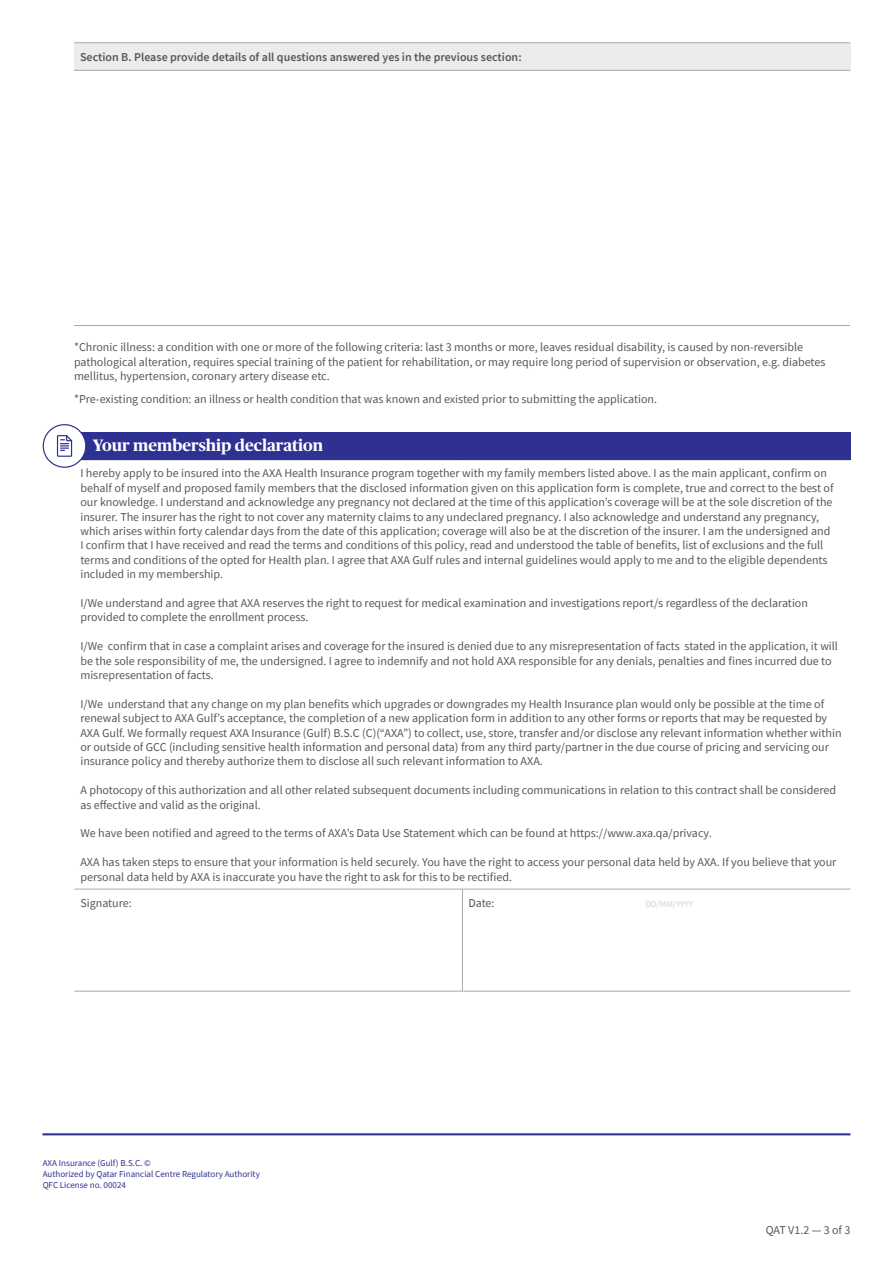
<style>
.page{position:relative;width:893px;height:1263px;background:#fff}
.page>*{position:absolute;margin:0;border:0;box-sizing:border-box;transform-origin:0 0}
.t1{font:700 16.5px "Publico Headline";color:#fff}
.Table_text{font:12px/14.4px "Source Sans Pro";color:#57585a}
.Table_text-2{font:600 12px "Source Sans Pro";color:#57585a}
.t2{font:9px "Source Sans Pro";color:#2e3092}
.Table_text-3{font:9px "Source Sans Pro";color:#d1d2d4}
</style>
<div class="page">
<div style="left:74px;top:43px;width:776px;height:27px;background:#ececee"></div>
<hr style="left:74px;top:42px;width:776px;height:1px;background:#a8a9ad">
<hr style="left:74px;top:70px;width:776px;height:1px;background:#a8a9ad">
<hr style="left:74px;top:325px;width:776px;height:1px;background:#a8a9ad">
<hr style="left:74px;top:460px;width:388px;height:1px;background:#a8a9ad">
<hr style="left:462px;top:460px;width:388px;height:1px;background:#a8a9ad">
<hr style="left:462px;top:889px;width:388px;height:1px;background:#a8a9ad">
<hr style="left:74px;top:889px;width:388px;height:1px;background:#a8a9ad">
<hr style="left:462px;top:889px;width:1px;height:102px;background:#a8a9ad">
<hr style="left:74px;top:991px;width:388px;height:1px;background:#a8a9ad">
<hr style="left:462px;top:991px;width:388px;height:1px;background:#a8a9ad">
<div style="left:74px;top:432px;width:776px;height:28px;background:#2e3092"></div>
<div style="left:43px;top:425px;width:43px;height:42px;background:#fff;border-radius:50%"></div>
<svg style="left:56px;top:435px;width:17px;height:22px"></svg>
<div style="left:43px;top:424px;width:43px;height:44px;border:1px solid #2e3092;border-radius:50%"></div>
<hr style="left:43px;top:1133px;width:807px;height:2px;background:#2e3092">
<p class="Table_text-2" style="left:80px;top:49px;width:443px">Section .B Please provide details of all questions answered yes in the previous section:</p>
<p class="Table_text" style="left:74px;top:340px;width:753px">*Chronic illness a: condition with one or more of the following criteria: last 3 months or more, leaves residual disability is, caused by non-reversible pathological alteration, requires special training of the patient for rehabilitation, or may require long period of supervision or observation .g.e, diabetes mellitus, hypertension, coronary artery disease etc.</p>
<p class="Table_text" style="left:74px;top:392px;width:585px">*Pre-existing condition: an illness or health condition that was known and existed prior to submitting the application.</p>
<p class="t1" style="left:93px;top:434px;width:232px">Your membership declaration</p>
<p class="Table_text" style="left:80px;top:466px;width:755px">I hereby apply to be insured into the AXA Health Insurance program together with my family members listed above I. as the main applicant, confirm on behalf of myself and proposed family members that the disclosed information given on this application form is complete, true and correct to the best of our knowledge I. understand and acknowledge any pregnancy not declared at the time of this application s’ coverage will be at the sole discretion of the insurer. The insurer has the right to not cover any maternity claims to any undeclared pregnancy I. also acknowledge and understand any pregnancy, which arises within forty calendar days from the date of this application; coverage will also be at the discretion of the insurer I. am the undersigned and I confirm that I have received and read the terms and conditions of this policy, read and understood the table of benefits, list of exclusions and the full terms and conditions of the opted for Health plan I. agree that AXA Gulf rules and internal guidelines would apply to me and to the eligible dependents included in my membership.</p>
<p class="Table_text" style="left:80px;top:596px;width:729px">/I We understand and agree that AXA reserves the right to request for medical examination and investigations report s/ regardless of the declaration provided to complete the enrollment process.</p>
<p class="Table_text" style="left:80px;top:639px;width:759px">/I We confirm that in case a complaint arises and coverage for the insured is denied due to any misrepresentation of facts stated in the application, it will be the sole responsibility of me, the undersigned I. agree to indemnify and not hold AXA responsible for any denials, penalties and fines incurred due to misrepresentation of facts.</p>
<p class="Table_text" style="left:80px;top:696px;width:763px">/I We understand that any change on my plan benefits which upgrades or downgrades my Health Insurance plan would only be possible at the time of renewal subject to AXA Gulf s’ acceptance, the completion of a new application form in addition to any other forms or reports that may be requested by AXA Gulf. We formally request AXA Insurance (Gulf C.S.B) C( )(“AXA”) to collect, use, store, transfer and/or disclose any relevant information whether within or outside of GCC (including sensitive health information and personal data) from any third party/partner in the due course of pricing and servicing our insurance policy and thereby authorize them to disclose all such relevant information to AXA.</p>
<p class="Table_text" style="left:80px;top:783px;width:757px">A photocopy of this authorization and all other related subsequent documents including communications in relation to this contract shall be considered as effective and valid as the original.</p>
<p class="Table_text" style="left:80px;top:826px;width:633px">We have been notified and agreed to the terms of AXA s’ Data Use Statement which can be found at https://www.axa.qa/privacy.</p>
<p class="Table_text" style="left:80px;top:855px;width:757px">AXA has taken steps to ensure that your information is held securely. You have the right to access your personal data held by AXA If. you believe that your personal data held by AXA is inaccurate you have the right to ask for this to be rectified.</p>
<p class="Table_text-3" style="left:646px;top:898px;width:49px">DD/MM/YYYY</p>
<p class="Table_text" style="left:80px;top:895px;width:53px">Signature:</p>
<p class="Table_text" style="left:468px;top:895px;width:28px">Date:</p>
<p class="t2" style="left:43px;top:1158px;width:110px">AXA Insurance ( G u l f ©.C.S.B)</p>
<p class="t2" style="left:43px;top:1168px;width:219px">Authorized by Qatar Financial Centre Regulatory Authority</p>
<p class="t2" style="left:43px;top:1179px;width:85px">QFC License no. 00024</p>
<p class="Table_text" style="left:766px;top:1222px;width:86px">QAT V1.2 — 3 of 3</p>
</div>
